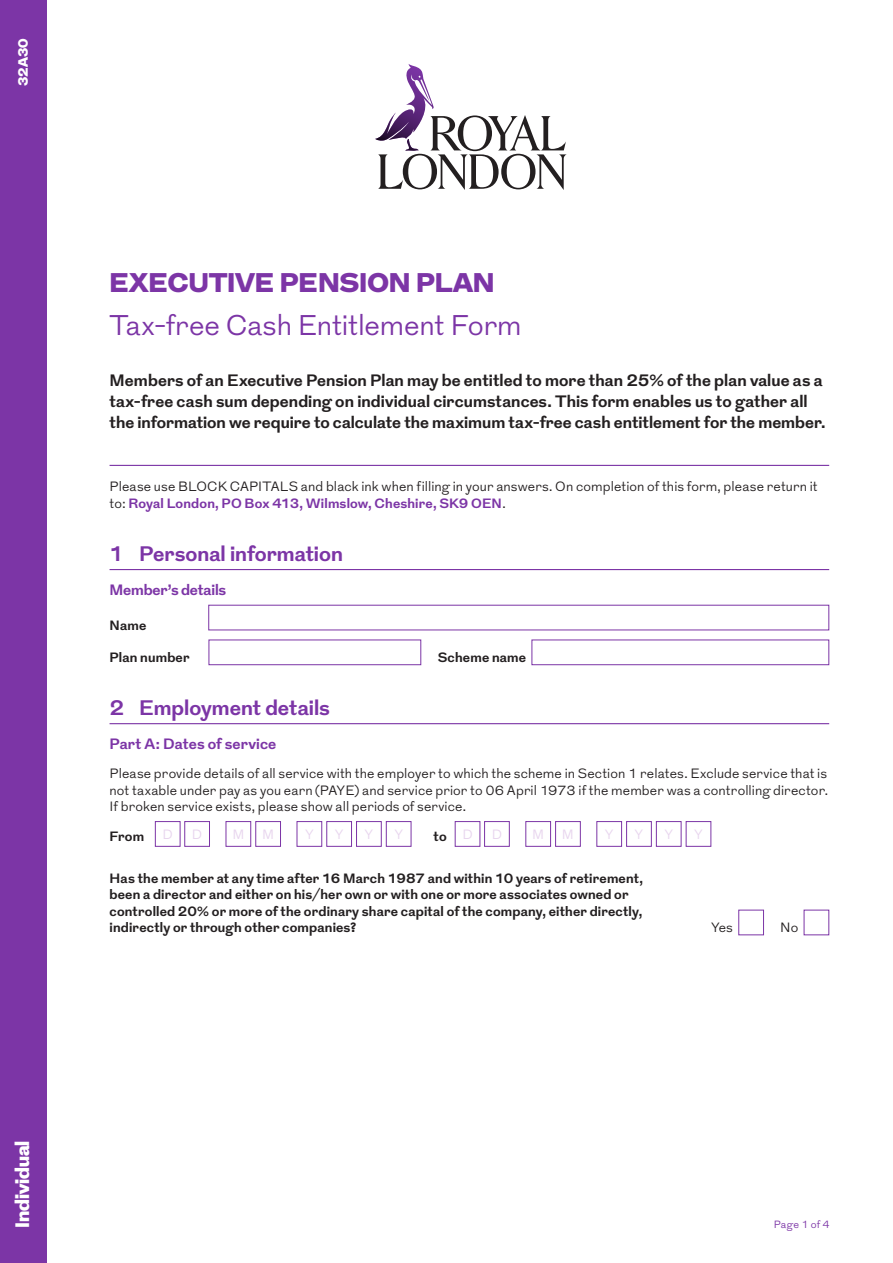
<style>
.page{position:relative;width:893px;height:1263px;background:#fff}
.page>*{position:absolute;margin:0;border:0;box-sizing:border-box;transform-origin:0 0}
.Sub_Title{font:300 28.5px "Grot";letter-spacing:-.005em;color:#7c35a6}
.Main_Title{font:900 27px "Grot";color:#7c35a6}
.Numbered_Heading{font:700 21px "Grot";color:#7c35a6}
.t1{font:900 19.5px "Grot";color:#fff}
.Intro_Para_BOLD{font:700 16.5px/21px "Grot";letter-spacing:.005em;color:#231f20}
.Purple_Subhead{font:700 15px "Grot";letter-spacing:-.005em;color:#7c35a6}
.Body_TEXT{font:300 13.5px/16.5px "Grot";letter-spacing:.01em;color:#231f20}
.Body_BOLD{font:700 13.5px/16.5px "Grot";letter-spacing:.01em;color:#231f20}
.Body_BOLD___4mm{font:700 13.5px "Grot";letter-spacing:.015em;color:#231f20}
.t2{font:300 13.5px "Grot";color:#e8d5ee}
.t3{font:900 13.5px "Grot";color:#fff}
.Body_BOLD-2{font:300 13.5px "Grot";color:#231f20}
.Recipient{font:300 10.5px "Grot";letter-spacing:.025em;color:#7c35a6}
.s1{font-weight:700;color:#7c35a6}
</style>
<div class="page">
<div style="left:0;top:0;width:47px;height:1263px;background:#7c35a6"></div>
<hr style="left:110px;top:465px;width:719px;height:1px;background:#7c35a6">
<hr style="left:110px;top:569px;width:719px;height:1px;background:#7c35a6">
<hr style="left:110px;top:723px;width:719px;height:1px;background:#7c35a6">
<div style="left:209px;top:640px;width:212px;height:25px;border:1px solid #7c35a6"></div>
<div style="left:531px;top:640px;width:298px;height:25px;border:1px solid #7c35a6"></div>
<div style="left:155px;top:821px;width:25px;height:26px;border:1px solid #7c35a6"></div>
<div style="left:184px;top:821px;width:26px;height:26px;border:1px solid #7c35a6"></div>
<div style="left:226px;top:821px;width:25px;height:26px;border:1px solid #7c35a6"></div>
<div style="left:297px;top:821px;width:25px;height:26px;border:1px solid #7c35a6"></div>
<div style="left:326px;top:821px;width:26px;height:26px;border:1px solid #7c35a6"></div>
<div style="left:356px;top:821px;width:26px;height:26px;border:1px solid #7c35a6"></div>
<div style="left:386px;top:821px;width:25px;height:26px;border:1px solid #7c35a6"></div>
<div style="left:255px;top:821px;width:26px;height:26px;border:1px solid #7c35a6"></div>
<div style="left:455px;top:821px;width:25px;height:26px;border:1px solid #7c35a6"></div>
<div style="left:484px;top:821px;width:26px;height:26px;border:1px solid #7c35a6"></div>
<div style="left:525px;top:821px;width:26px;height:26px;border:1px solid #7c35a6"></div>
<div style="left:596px;top:821px;width:26px;height:26px;border:1px solid #7c35a6"></div>
<div style="left:626px;top:821px;width:26px;height:26px;border:1px solid #7c35a6"></div>
<div style="left:656px;top:821px;width:25px;height:26px;border:1px solid #7c35a6"></div>
<div style="left:686px;top:821px;width:25px;height:26px;border:1px solid #7c35a6"></div>
<div style="left:555px;top:821px;width:26px;height:26px;border:1px solid #7c35a6"></div>
<div style="left:738px;top:910px;width:26px;height:25px;border:1px solid #7c35a6"></div>
<svg style="left:375px;top:64px;width:192px;height:126px"></svg>
<p class="t3" style="left:14px;top:86px;width:50px;rotate:-90deg">32A30</p>
<p class="Main_Title" style="left:110px;top:264px;width:387px">EXECUTIVE PENSION PLAN</p>
<p class="Sub_Title" style="left:110px;top:307px;width:414px">Tax-free Cash Entitlement Form</p>
<p class="Intro_Para_BOLD" style="left:110px;top:371px;width:718px">Members of an Executive Pension Plan may be entitled to more than 25% of the plan value as a tax-free cash sum depending on individual circumstances. This form enables us to gather all the information we require to calculate the maximum tax-free cash entitlement for the member.</p>
<p class="Body_TEXT" style="left:110px;top:479px;width:710px">Please use BLOCK CAPITALS and black ink when filling in your answers. On completion of this form, please return it to: <span class="s1">Royal London, PO Box 413, Wilmslow, Cheshire, SK9 OEN</span>.</p>
<p class="Numbered_Heading" style="left:110px;top:539px;width:235px">1 Personal information</p>
<p class="Purple_Subhead" style="left:110px;top:579px;width:118px">Member’s details</p>
<p class="Body_BOLD" style="left:110px;top:618px;width:38px">Name</p>
<p class="Body_BOLD___4mm" style="left:110px;top:648px;width:82px">Plan number</p>
<p class="Body_BOLD___4mm" style="left:438px;top:648px;width:90px">Scheme name</p>
<p class="Numbered_Heading" style="left:110px;top:693px;width:222px">2 Employment details</p>
<p class="Purple_Subhead" style="left:110px;top:733px;width:168px">Part A: Dates of service</p>
<p class="Body_TEXT" style="left:110px;top:766px;width:720px;text-align:justify">Please provide details of all service with the employer to which the scheme in Section 1 relates. Exclude service that is not taxable under pay as you earn (PAYE) and service prior to 06 April 1973 if the member was a controlling director.<br>If broken service exists, please show all periods of service.</p>
<p class="Body_BOLD" style="left:110px;top:828px;width:36px">From</p>
<p class="t2" style="left:163px;top:825px;width:12px">D</p>
<p class="t2" style="left:192px;top:825px;width:12px">D</p>
<p class="t2" style="left:232px;top:825px;width:14px">M</p>
<p class="t2" style="left:262px;top:825px;width:14px">M</p>
<p class="t2" style="left:305px;top:825px;width:10px">Y</p>
<p class="t2" style="left:335px;top:825px;width:10px">Y</p>
<p class="t2" style="left:365px;top:825px;width:10px">Y</p>
<p class="t2" style="left:394px;top:825px;width:10px">Y</p>
<p class="Body_BOLD" style="left:434px;top:828px;width:15px">to</p>
<p class="t2" style="left:462px;top:825px;width:12px">D</p>
<p class="t2" style="left:492px;top:825px;width:12px">D</p>
<p class="t2" style="left:532px;top:825px;width:14px">M</p>
<p class="t2" style="left:562px;top:825px;width:14px">M</p>
<p class="t2" style="left:605px;top:825px;width:10px">Y</p>
<p class="t2" style="left:635px;top:825px;width:10px">Y</p>
<p class="t2" style="left:664px;top:825px;width:10px">Y</p>
<p class="t2" style="left:694px;top:825px;width:10px">Y</p>
<p class="Body_BOLD" style="left:110px;top:870px;width:535px">Has the member at any time after 16 March 1987 and within 10 years of retirement, been a director and either on his/her own or with one or more associates owned or controlled 20% or more of the ordinary share capital of the company, either directly, indirectly or through other companies?</p>
<p class="Body_BOLD-2" style="left:711px;top:919px;width:23px">Yes</p>
<p class="Body_BOLD-2" style="left:780px;top:919px;width:20px">No</p>
<p class="t1" style="left:9px;top:1228px;width:89px;rotate:-90deg">Individual</p>
<p class="Recipient" style="left:774px;top:1218px;width:57px">Page 1 of 4</p>
</div>
